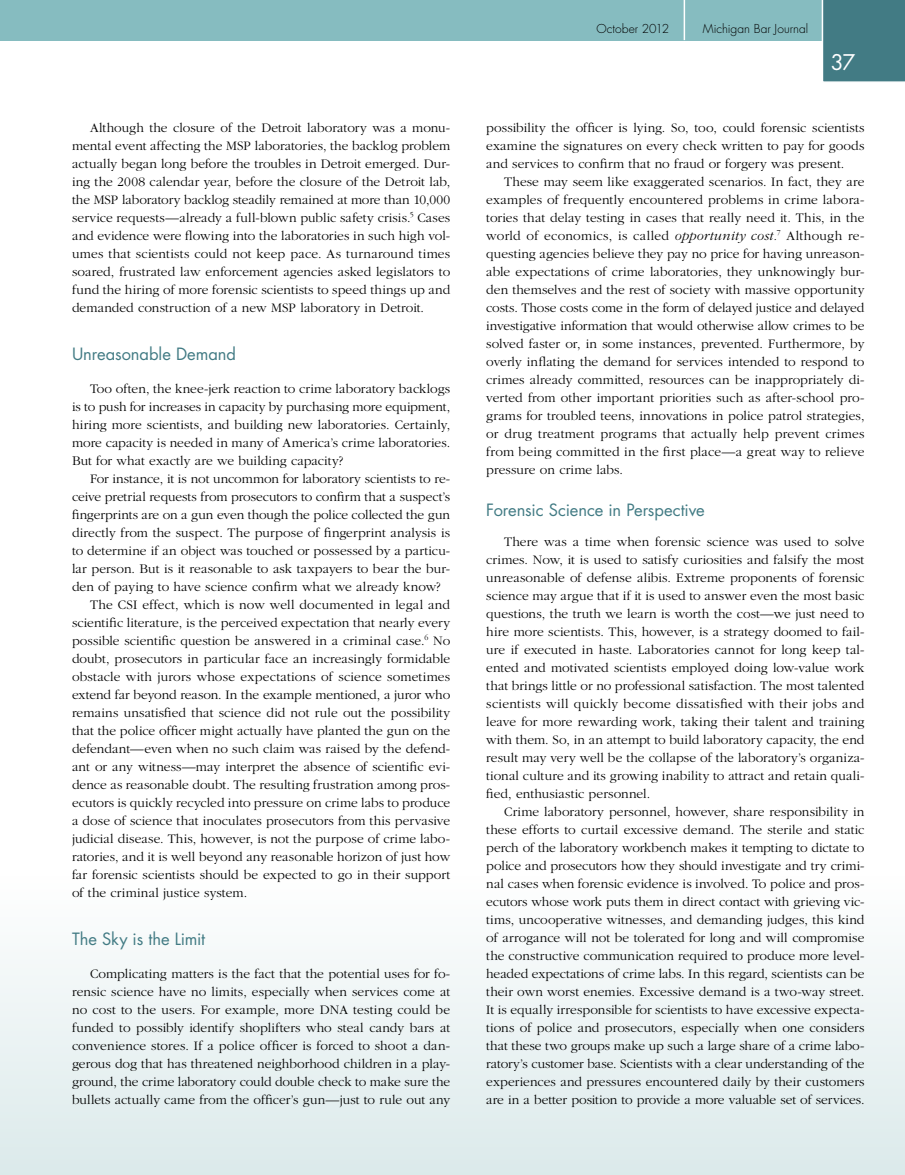
<style>
.page{position:relative;width:905px;height:1175px;background:#fff}
.page>*{position:absolute;margin:0;border:0;box-sizing:border-box;transform-origin:0 0}
.t1{font:21px "Futura";color:#fff}
.t2{font:16.5px "Futura";letter-spacing:-.005em;color:#427b84}
.t3{font:300 13.5px/18px "Garamond";letter-spacing:.005em;color:#000;text-align:justify}
.t4{font:300 12px "Futura";letter-spacing:.005em;color:#000}
.s1{font-style:italic}
</style>
<div class="page">
<div style="left:0;top:0;width:904px;height:40px;background:#86bcc0"></div>
<div style="left:0;top:876px;width:904px;height:298px;background:linear-gradient(to bottom,#fefefe,#dbeaeb)"></div>
<div style="left:820px;top:0;width:84px;height:82px;background:#427b84"></div>
<hr style="left:683px;top:0;width:2px;height:40px;background:#fff">
<p class="t3" style="left:72px;top:119px;width:380px;text-indent:18px">Although the closure of the Detroit laboratory was a monu&shy;mental event affecting the MSP laboratories, the backlog problem actually began long before the troubles in Detroit emerged. Dur&shy;ing the 2008 calendar year, before the closure of the Detroit lab, the MSP laboratory backlog steadily remained at more than 10,000 service requests—already a full-blown public safety crisis.<sup>5</sup> Cases and evidence were flowing into the laboratories in such high vol&shy;umes that scientists could not keep pace. As turnaround times soared, frustrated law enforcement agencies asked legislators to fund the hiring of more forensic scientists to speed things up and demanded construction of a new MSP laboratory in Detroit.</p>
<p class="t2" style="left:72px;top:342px;width:165px">Unreasonable Demand</p>
<p class="t3" style="left:72px;top:380px;width:380px;text-indent:18px">Too often, the knee-jerk reaction to crime laboratory backlogs is to push for increases in capacity by purchasing more equipment, hiring more scientists, and building new laboratories. Certainly, more capacity is needed in many of America’s crime laboratories.<br>But for what exactly are we building capacity?</p>
<p class="t3" style="left:90px;top:470px;width:362px">For instance, it is not uncommon for laboratory scientists to re-</p>
<p class="t3" style="left:72px;top:488px;width:379px">ceive pretrial requests from prosecutors to confirm that a suspect’s</p>
<p class="t3" style="left:72px;top:506px;width:379px">fingerprints are on a gun even though the police collected the gun</p>
<p class="t3" style="left:72px;top:524px;width:379px">directly from the suspect. The purpose of fingerprint analysis is</p>
<p class="t3" style="left:72px;top:542px;width:379px">to determine if an object was touched or possessed by a particu-</p>
<p class="t3" style="left:72px;top:560px;width:379px">lar person. But is it reasonable to ask taxpayers to bear the bur-</p>
<p class="t3" style="left:72px;top:578px;width:370px">den of paying to have science confirm what we already know?</p>
<p class="t3" style="left:90px;top:596px;width:361px">The CSI effect, which is now well documented in legal and</p>
<p class="t3" style="left:72px;top:614px;width:379px">scientific literature, is the perceived expectation that nearly every</p>
<p class="t3" style="left:72px;top:632px;width:380px">possible scientific question be answered in a criminal case.<sup>6</sup> No</p>
<p class="t3" style="left:72px;top:650px;width:379px">doubt, prosecutors in particular face an increasingly formidable</p>
<p class="t3" style="left:72px;top:668px;width:380px">obstacle with jurors whose expectations of science sometimes</p>
<p class="t3" style="left:72px;top:686px;width:380px">extend far beyond reason. In the example mentioned, a juror who</p>
<p class="t3" style="left:72px;top:704px;width:379px">remains unsatisfied that science did not rule out the possibility</p>
<p class="t3" style="left:72px;top:722px;width:380px">that the police officer might actually have planted the gun on the</p>
<p class="t3" style="left:72px;top:740px;width:379px">defendant—even when no such claim was raised by the defend-</p>
<p class="t3" style="left:72px;top:758px;width:379px">ant or any witness—may interpret the absence of scientific evi-</p>
<p class="t3" style="left:72px;top:776px;width:379px">dence as reasonable doubt. The resulting frustration among pros-</p>
<p class="t3" style="left:72px;top:794px;width:380px">ecutors is quickly recycled into pressure on crime labs to produce</p>
<p class="t3" style="left:72px;top:812px;width:379px">a dose of science that inoculates prosecutors from this pervasive</p>
<p class="t3" style="left:72px;top:830px;width:379px">judicial disease. This, however, is not the purpose of crime labo-</p>
<p class="t3" style="left:72px;top:848px;width:379px">ratories, and it is well beyond any reasonable horizon of just how</p>
<p class="t3" style="left:72px;top:866px;width:379px">far forensic scientists should be expected to go in their support</p>
<p class="t3" style="left:72px;top:884px;width:177px">of the criminal justice system.</p>
<p class="t2" style="left:72px;top:927px;width:135px">The Sky is the Limit</p>
<p class="t3" style="left:72px;top:965px;width:379px;text-indent:18px">Complicating matters is the fact that the potential uses for fo&shy;rensic science have no limits, especially when services come at no cost to the users. For example, more DNA testing could be funded to possibly identify shoplifters who steal candy bars at convenience stores. If a police officer is forced to shoot a dan&shy;gerous dog that has threatened neighborhood children in a play&shy;ground, the crime laboratory could double check to make sure the bullets actually came from the officer’s gun—just to rule out any</p>
<p class="t4" style="left:596px;top:21px;width:74px">October 2012</p>
<p class="t4" style="left:702px;top:21px;width:107px">Michigan Bar Journal</p>
<h1 class="t1" style="left:830px;top:48px;width:26px">37</h1>
<p class="t3" style="left:486px;top:119px;width:380px">possibility the officer is lying. So, too, could forensic scientists examine the signatures on every check written to pay for goods and services to confirm that no fraud or forgery was present.</p>
<p class="t3" style="left:486px;top:173px;width:380px;text-indent:18px">These may seem like exaggerated scenarios. In fact, they are examples of frequently encountered problems in crime labora&shy;tories that delay testing in cases that really need it. This, in the world of economics, is called <span class="s1">opportunity cost.</span><sup>7</sup> Although re&shy;questing agencies believe they pay no price for having unreason&shy;able expectations of crime laboratories, they unknowingly bur&shy;den themselves and the rest of society with massive opportunity costs. Those costs come in the form of delayed justice and delayed investigative information that would otherwise allow crimes to be solved faster or, in some instances, prevented. Furthermore, by overly inflating the demand for services intended to respond to crimes already committed, resources can be inappropriately di&shy;verted from other important priorities such as after-school pro&shy;grams for troubled teens, innovations in police patrol strategies, or drug treatment programs that actually help prevent crimes from being committed in the first place—a great way to relieve pressure on crime labs.</p>
<p class="t2" style="left:486px;top:498px;width:220px">Forensic Science in Perspective</p>
<p class="t3" style="left:486px;top:533px;width:380px;text-indent:18px">There was a time when forensic science was used to solve crimes. Now, it is used to satisfy curiosities and falsify the most unreasonable of defense alibis. Extreme proponents of forensic science may argue that if it is used to answer even the most basic questions, the truth we learn is worth the cost—we just need to hire more scientists. This, however, is a strategy doomed to fail&shy;ure if executed in haste. Laboratories cannot for long keep tal&shy;ented and motivated scientists employed doing low-value work that brings little or no professional satisfaction. The most talented scientists will quickly become dissatisfied with their jobs and leave for more rewarding work, taking their talent and training with them. So, in an attempt to build laboratory capacity, the end result may very well be the collapse of the laboratory’s organiza&shy;tional culture and its growing inability to attract and retain quali&shy;fied, enthusiastic personnel.</p>
<p class="t3" style="left:486px;top:803px;width:380px;text-indent:18px">Crime laboratory personnel, however, share responsibility in these efforts to curtail excessive demand. The sterile and static perch of the laboratory workbench makes it tempting to dictate to police and prosecutors how they should investigate and try crimi&shy;nal cases when forensic evidence is involved. To police and pros&shy;ecutors whose work puts them in direct contact with grieving vic&shy;tims, uncooperative witnesses, and demanding judges, this kind of arrogance will not be tolerated for long and will compromise the constructive communication required to produce more level&shy;headed expectations of crime labs. In this regard, scientists can be their own worst enemies. Excessive demand is a two-way street.<br>It is equally irresponsible for scientists to have excessive expecta&shy;tions of police and prosecutors, especially when one considers that these two groups make up such a large share of a crime labo&shy;ratory’s customer base. Scientists with a clear understanding of the experiences and pressures encountered daily by their customers are in a better position to provide a more valuable set of services.</p>
</div>
